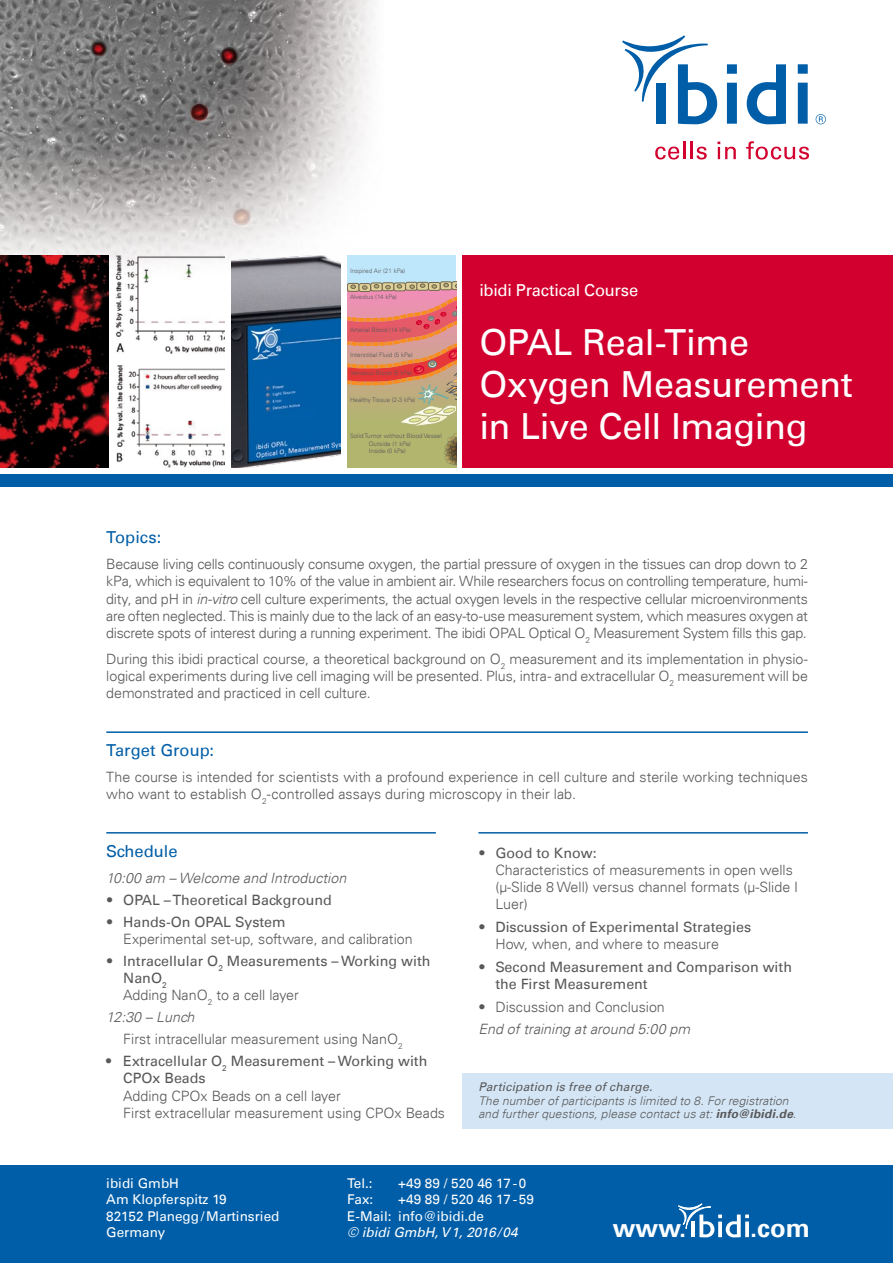
<style>
.page{position:relative;width:893px;height:1263px;background:#fff}
.page>*{position:absolute;margin:0;border:0;box-sizing:border-box;transform-origin:0 0}
.N_Subheadline_Flyer{font:36px/42px "Univers";letter-spacing:-.01em;color:#fff}
.aufzählung{font:700 25.65px "Univers";color:#fff}
.SUBLINE{font:16.5px "Univers";color:#005ea8}
.N_Headline_Flyer{font:16.5px "Univers";letter-spacing:-.02em;color:#fff}
.FLIESSTEXT{font:300 14.25px/17.2px "Univers";color:#58585a}
.FLIESSTEXT-2{font:14.25px/17.2px "Univers";color:#58585a}
.FLIESSTEXT-3{font:italic 300 14.25px "Univers";color:#58585a}
.Fliess_8seiter{font:13.5px/16.5px "Univers";color:#fff}
.FLIESSTEXT-4{font:italic 300 12px/13.5px "Univers";letter-spacing:.01em;color:#58585a}
.t1{font:300 6.3px/7.5px "Univers";color:#58585a}
.s1{font-style:italic}
.s2{font-weight:300}
.s3{font-weight:400}
.s4{font-weight:700}
</style>
<div class="page">
<img style="left:0;top:0;width:374px;height:421px">
<svg style="left:798px;top:64px;width:10px;height:60px"></svg>
<svg style="left:727px;top:64px;width:10px;height:60px"></svg>
<svg style="left:622px;top:35px;width:95px;height:89px"></svg>
<svg style="left:747px;top:64px;width:39px;height:60px"></svg>
<svg style="left:816px;top:114px;width:10px;height:10px"></svg>
<svg style="left:655px;top:142px;width:30px;height:18px"></svg>
<hr style="left:690px;top:142px;width:3px;height:17px;background:#d2002e">
<svg style="left:697px;top:147px;width:10px;height:12px"></svg>
<svg style="left:717px;top:142px;width:19px;height:17px"></svg>
<svg style="left:746px;top:141px;width:63px;height:19px"></svg>
<div style="left:462px;top:255px;width:431px;height:213px;background:#d2002e"></div>
<div style="left:0;top:474px;width:893px;height:13px;background:#005ea8"></div>
<div style="left:462px;top:1073px;width:431px;height:55px;background:#d4e6f5"></div>
<hr style="left:106px;top:731px;width:702px;height:2px;background:#005ea8">
<hr style="left:106px;top:832px;width:330px;height:1px;background:#005ea8">
<hr style="left:478px;top:832px;width:330px;height:1px;background:#005ea8">
<div style="left:0;top:1165px;width:893px;height:98px;background:#005ea8"></div>
<svg style="left:678px;top:1203px;width:71px;height:34px"></svg>
<div style="left:347px;top:255px;width:109px;height:30px;background:#bfe7fb"></div>
<svg style="left:347px;top:281px;width:110px;height:187px;background:#cc9776"></svg>
<img style="left:116px;top:255px;width:109px;height:213px">
<img style="left:0;top:255px;width:109px;height:213px">
<img style="left:231px;top:255px;width:109px;height:213px">
<p class="t1" style="left:350px;top:267px;width:57px">Inspired Air (21 kPa)</p>
<p class="t1" style="left:350px;top:293px;width:49px">Alveolus (14 kPa)</p>
<p class="t1" style="left:350px;top:326px;width:63px">Arterial Blood (14 kPa)</p>
<p class="t1" style="left:350px;top:351px;width:64px">Interstitial Fluid (5 kPa)</p>
<p class="t1" style="left:350px;top:369px;width:63px">Veneous Blood (5 kPa)</p>
<p class="t1" style="left:350px;top:396px;width:67px">Healthy Tissue (2-3 kPa)</p>
<p class="t1" style="left:369px;top:432px;width:75px;text-indent:-19px">Solid Tumor without Blood Vessel<br>Outside (1 kPa)<br>Inside (0 kPa)</p>
<p class="N_Headline_Flyer" style="left:479px;top:280px;width:160px">ibidi Practical Course</p>
<p class="N_Subheadline_Flyer" style="left:479px;top:321px;width:375px">OPAL Real-Time<br>Oxygen Measurement in Live Cell Imaging</p>
<p class="SUBLINE" style="left:106px;top:528px;width:57px">Topics:</p>
<p class="FLIESSTEXT" style="left:106px;top:555px;width:703px;text-align:justify">Because living cells continuously consume oxygen, the partial pressure of oxygen in the tissues can drop down to 2 kPa, which is equivalent to 10% of the value in ambient air. While researchers focus on controlling temperature, humi&shy;dity, and pH in <span class="s1">in-vitro</span> cell culture experiments, the actual oxygen levels in the respective cellular microenvironments are often neglected. This is mainly due to the lack of an easy-to-use measurement system, which measures oxygen at discrete spots of interest during a running experiment. The ibidi OPAL Optical O<sub>2</sub> Measurement System fills this gap.</p>
<p class="FLIESSTEXT" style="left:106px;top:650px;width:703px;text-align:justify">During this ibidi practical course, a theoretical background on O<sub>2</sub> measurement and its implementation in physio&shy;logical experiments during live cell imaging will be presented. Plus, intra- and extracellular O<sub>2</sub> measurement will be demonstrated and practiced in cell culture.</p>
<p class="SUBLINE" style="left:106px;top:740px;width:109px">Target Group:</p>
<p class="FLIESSTEXT" style="left:106px;top:768px;width:703px">The course is intended for scientists with a profound experience in cell culture and sterile working techniques who want to establish O<sub>2</sub>-controlled assays during microscopy in their lab.</p>
<p class="SUBLINE" style="left:106px;top:841px;width:73px">Schedule</p>
<p class="FLIESSTEXT-3" style="left:106px;top:869px;width:241px">10:00 am – Welcome and Introduction</p>
<p class="FLIESSTEXT-2" style="left:106px;top:891px;width:227px"><span class="s2">•</span> OPAL – Theoretical Background</p>
<p class="FLIESSTEXT" style="left:123px;top:913px;width:291px;text-indent:-17px">• <span class="s3">Hands-On OPAL System<br></span>Experimental set-up, software, and calibration</p>
<p class="FLIESSTEXT-2" style="left:123px;top:952px;width:309px;text-indent:-17px"><span class="s2">•</span> Intracellular O<sub>2</sub> Measurements – Working with<br>NanO<sub>2<br></sub><span class="s2">Adding NanO</span><sub>2</sub> <span class="s2">to a cell layer</span></p>
<p class="FLIESSTEXT-3" style="left:106px;top:1009px;width:90px">12:30 – Lunch</p>
<p class="FLIESSTEXT" style="left:123px;top:1030px;width:281px">First intracellular measurement using NanO<sub>2</sub></p>
<p class="FLIESSTEXT" style="left:123px;top:1052px;width:323px;text-indent:-17px"><span class="s3">• Extracellular O</span><sub>2</sub> <span class="s3">Measurement – Working with CPOx Beads<br></span>Adding CPOx Beads on a cell layer<br>First extracellular measurement using CPOx Beads</p>
<p class="FLIESSTEXT" style="left:495px;top:844px;width:304px;text-indent:-17px">• <span class="s3">Good to Know:<br></span>Characteristics of measurements in open wells (µ-Slide 8 Well) versus channel formats (µ-Slide I<br>Luer)</p>
<p class="FLIESSTEXT-2" style="left:495px;top:918px;width:257px;text-indent:-17px"><span class="s2">•</span> Discussion of Experimental Strategies<br><span class="s2">How, when, and where to measure</span></p>
<p class="FLIESSTEXT-2" style="left:495px;top:958px;width:298px;text-indent:-17px"><span class="s2">•</span> Second Measurement and Comparison with the First Measurement</p>
<p class="FLIESSTEXT" style="left:478px;top:998px;width:188px">• Discussion and Conclusion</p>
<p class="FLIESSTEXT-3" style="left:478px;top:1020px;width:213px">End of training at around 5:00 pm</p>
<p class="FLIESSTEXT-4" style="left:478px;top:1080px;width:319px"><span class="s3">Participation is free of charge.<br></span>The number of participants is limited to 8. For registration and further questions, please contact us at: <span class="s4">info@ibidi.de</span>.</p>
<p class="Fliess_8seiter" style="left:106px;top:1175px;width:74px">ibidi GmbH</p>
<p class="Fliess_8seiter" style="left:106px;top:1191px;width:122px">Am Klopferspitz 19</p>
<p class="Fliess_8seiter" style="left:106px;top:1208px;width:175px">82152 Planegg/Martinsried</p>
<p class="Fliess_8seiter" style="left:106px;top:1224px;width:60px">Germany</p>
<p class="Fliess_8seiter" style="left:347px;top:1175px;width:27px">Tel.:</p>
<p class="Fliess_8seiter" style="left:398px;top:1175px;width:130px">+49 89 / 520 46 17-0</p>
<p class="Fliess_8seiter" style="left:347px;top:1191px;width:28px">Fax:</p>
<p class="Fliess_8seiter" style="left:347px;top:1191px;width:188px;text-indent:51px">+49 89 / 520 46 17-59<br>E-Mail: info@ibidi.de<br><span class="s1">© ibidi GmbH, V1, 2016/04</span></p>
<p class="aufzählung" style="left:613px;top:1213px;width:75px">www.</p>
<p class="aufzählung" style="left:750px;top:1213px;width:61px">.com</p>
</div>
